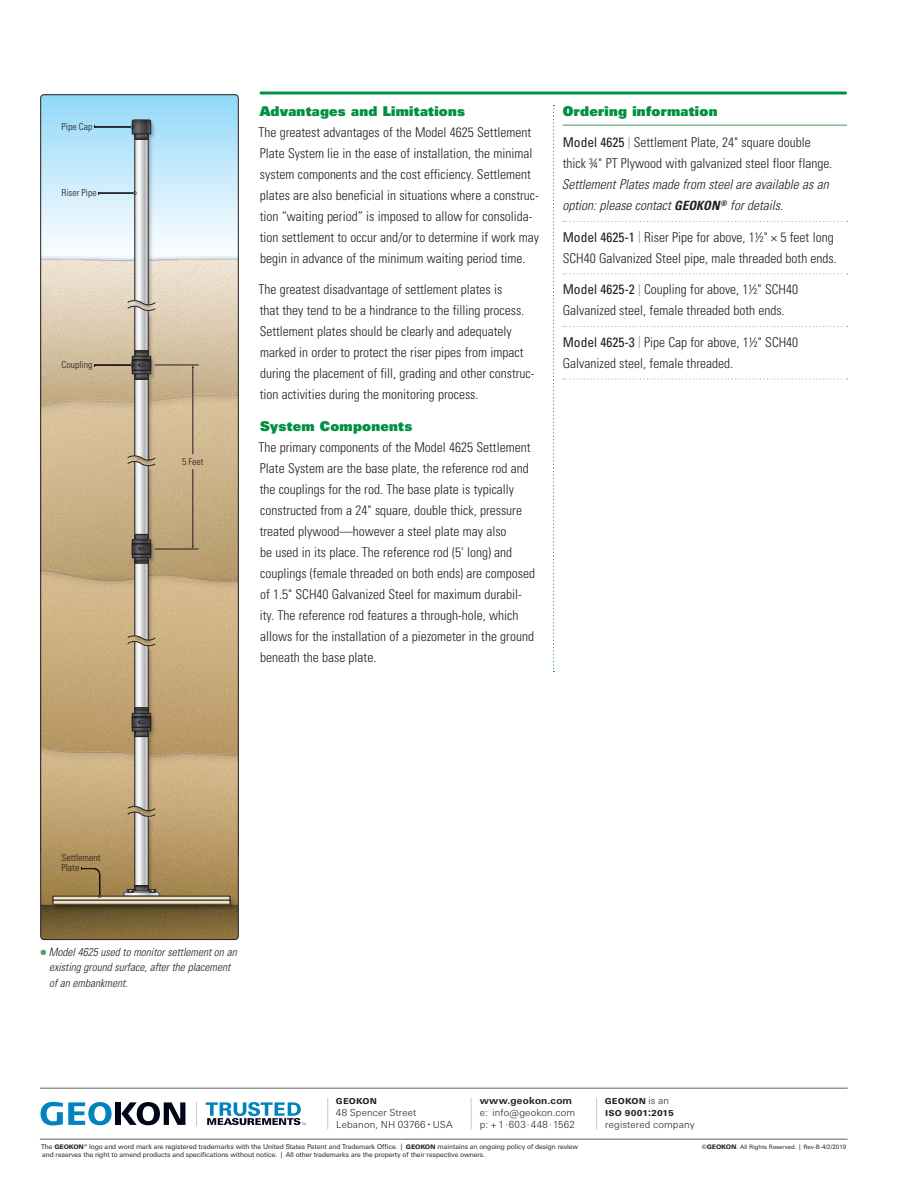
<style>
.page{position:relative;width:918px;height:1188px;background:#fff}
.page>*{position:absolute;margin:0;border:0;box-sizing:border-box;transform-origin:0 0}
.t1{font:300 condensed 13.5px/21px "Univers";color:#231f20}
.t2{font:italic 300 condensed 13.5px/21px "Univers";color:#231f20}
.t3{font:900 13.5px "Univers";letter-spacing:.02em;color:#009042}
.t4{font:italic 300 condensed 11.25px/15.8px "Univers";color:#231f20}
.t5{font:700 10.8px/12px "Univers Next Pro";letter-spacing:.01em;color:#231f20}
.t6{font:300 9.75px/12px "Univers Next Pro";letter-spacing:.015em;color:#231f20}
.t7{font:300 condensed 9.75px/10.5px "Univers";color:#231f20}
.t8{font:700 9.75px "Univers Next Pro";letter-spacing:.025em;color:#231f20}
.t9{font:6.75px/8.2px "Univers Next Pro";letter-spacing:-.005em;color:#231f20}
.t10{font:6px "Univers Next Pro";color:#231f20}
.s1{font-weight:400}
.s2{font-size:12px;color:#808285}
.s3{font-weight:700;font-size:12.75px}
.s4{font-weight:300;font-size:9.75px}
.s5{font-weight:700;font-size:8.25px}
</style>
<div class="page">
<hr style="left:40px;top:1088px;width:807px;height:1px;background:#939598">
<hr style="left:40px;top:1138px;width:807px;height:2px;background:#939598">
<svg style="left:196px;top:1102px;width:1px;height:24px"></svg>
<div style="left:115px;top:1102px;width:6px;height:23px;background:#00071b"></div>
<svg style="left:121px;top:1102px;width:64px;height:23px"></svg>
<svg style="left:41px;top:1102px;width:71px;height:23px"></svg>
<svg style="left:206px;top:1102px;width:100px;height:23px"></svg>
<hr style="left:327px;top:1098px;width:1px;height:31px;background:#c7c8ca">
<hr style="left:471px;top:1098px;width:1px;height:31px;background:#c7c8ca">
<hr style="left:596px;top:1098px;width:1px;height:32px;background:#c7c8ca">
<hr style="left:562px;top:124px;width:285px;height:2px;background:#83bb8f">
<svg style="left:563px;top:221px;width:285px;height:1px"></svg>
<svg style="left:563px;top:273px;width:285px;height:1px"></svg>
<svg style="left:563px;top:326px;width:285px;height:1px"></svg>
<svg style="left:563px;top:378px;width:285px;height:2px"></svg>
<svg style="left:553px;top:105px;width:2px;height:567px"></svg>
<hr style="left:261px;top:92px;width:585px;height:2px;background:#009042">
<svg style="left:134px;top:728px;width:15px;height:1px"></svg>
<div style="left:132px;top:713px;width:19px;height:18px;border:1px solid #231f20"></div>
<svg style="left:134px;top:724px;width:15px;height:2px"></svg>
<div style="left:132px;top:717px;width:19px;height:11px;border:1px solid #231f20"></div>
<svg style="left:41px;top:730px;width:197px;height:210px;background:#ae9468"></svg>
<svg style="left:42px;top:95px;width:196px;height:629px;background:#c9c1ab"></svg>
<div style="left:40px;top:94px;width:198px;height:846px;border:1px solid #231f20;border-radius:3px"></div>
<p class="t7" style="left:62px;top:121px;width:32px">Pipe Cap</p>
<p class="t7" style="left:62px;top:187px;width:37px">Riser Pipe</p>
<p class="t7" style="left:62px;top:359px;width:32px">Coupling</p>
<p class="t7" style="left:182px;top:457px;width:23px">5 Feet</p>
<p class="t3" style="left:260px;top:102px;width:207px">Advantages and Limitations</p>
<p class="t1" style="left:258px;top:121px;width:282px">The greatest advantages of the Model 4625 Settlement Plate System lie in the ease of installation, the minimal system components and the cost efficiency. Settlement plates are also beneficial in situations where a construc&shy;tion “waiting period” is imposed to allow for consolida&shy;tion settlement to occur and/or to determine if work may begin in advance of the minimum waiting period time.</p>
<p class="t1" style="left:258px;top:279px;width:278px">The greatest disadvantage of settlement plates is<br>that they tend to be a hindrance to the filling process.<br>Settlement plates should be clearly and adequately marked in order to protect the riser pipes from impact during the placement of fill, grading and other construc&shy;tion activities during the monitoring process.</p>
<p class="t3" style="left:260px;top:417px;width:154px">System Components</p>
<p class="t1" style="left:258px;top:436px;width:278px">The primary components of the Model 4625 Settlement Plate System are the base plate, the reference rod and the couplings for the rod. The base plate is typically constructed from a 24" square, double thick, pressure treated plywood—however a steel plate may also<br>be used in its place. The reference rod (5' long) and couplings (female threaded on both ends) are composed of 1.5" SCH40 Galvanized Steel for maximum durabil&shy;ity. The reference rod features a through-hole, which allows for the installation of a piezometer in the ground beneath the base plate.</p>
<p class="t3" style="left:563px;top:102px;width:156px">Ordering information</p>
<p class="t1" style="left:563px;top:132px;width:271px"><span class="s1">Model 4625</span> <span class="s2">|</span> Settlement Plate, 24" square double thick ¾" PT Plywood with galvanized steel floor flange.</p>
<p class="t2" style="left:562px;top:174px;width:268px">Settlement Plates made from steel are available as an option: please contact <span class="s3">GEOKON</span> <sup>®</sup> for details.</p>
<p class="t1" style="left:563px;top:226px;width:276px"><span class="s1">Model 4625-1</span> <span class="s2">|</span> Riser Pipe for above, 1½" × 5 feet long<br>SCH40 Galvanized Steel pipe, male threaded both ends.</p>
<p class="t1" style="left:563px;top:279px;width:237px"><span class="s1">Model 4625-2</span> <span class="s2">|</span> Coupling for above, 1½" SCH40<br>Galvanized steel, female threaded both ends.</p>
<p class="t1" style="left:563px;top:331px;width:237px"><span class="s1">Model 4625-3</span> <span class="s2">|</span> Pipe Cap for above, 1½" SCH40<br>Galvanized steel, female threaded.</p>
<p class="t7" style="left:62px;top:852px;width:40px">Settlement<br>Plate</p>
<p class="t4" style="left:49px;top:944px;width:189px">Model 4625 used to monitor settlement on an existing ground surface, after the placement of an embankment.</p>
<p class="t5" style="left:336px;top:1094px;width:43px">geokon</p>
<p class="t6" style="left:336px;top:1106px;width:119px">48 Spencer Street<br>Lebanon, NH 03766 <sup>•</sup> USA</p>
<p class="t8" style="left:480px;top:1095px;width:94px">www.geokon.com</p>
<p class="t6" style="left:480px;top:1106px;width:97px">e: info@geokon.com p: + 1 · 603 · 448 · 1562</p>
<p class="t5" style="left:605px;top:1094px;width:71px">geokon <span class="s4">is an </span>iso 9001:2015</p>
<p class="t6" style="left:605px;top:1118px;width:91px">registered company</p>
<p class="t9" style="left:41px;top:1142px;width:539px">The <span class="s5">geokon</span> ® logo and word mark are registered trademarks with the United States Patent and Trademark Office. | <span class="s5">geokon</span> maintains an ongoing policy of design review and reserves the right to amend products and specifications without notice. | All other trademarks are the property of their respective owners.</p>
<p class="t10" style="left:702px;top:1143px;width:146px">©<span class="s5">geokon</span>. All Rights Reserved. | Rev-B-4/2/2019</p>
</div>
